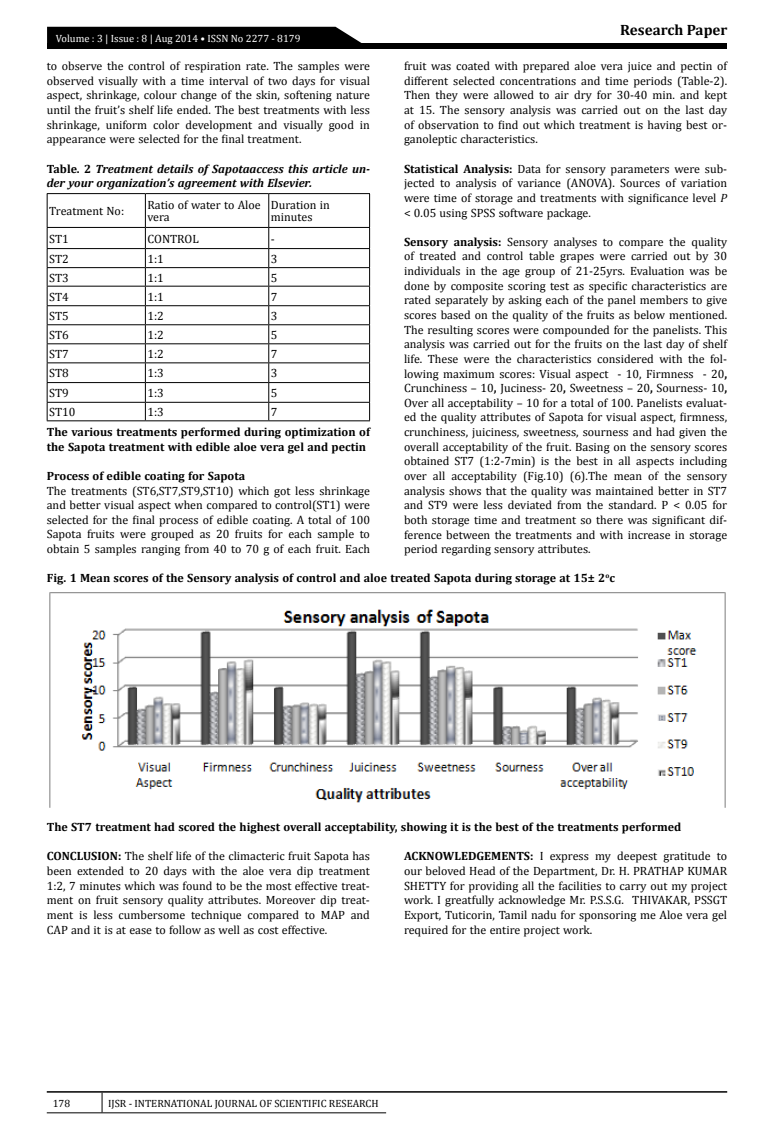
<style>
.page{position:relative;width:774px;height:1136px;background:#fff}
.page>*{position:absolute;margin:0;border:0;box-sizing:border-box;transform-origin:0 0}
.t1{font:700 15px "Cambria";color:#000}
.t2{font:12px/14.7px "Cambria";color:#000;text-align:justify}
.t3{font:700 12px/14.7px "Cambria";color:#000}
.t4{font:italic 700 12px/14.7px "Cambria";color:#000}
.t5{font:10.5px "Cambria";color:#000}
.t6{font:10.5px "Cambria";color:#fff}
.s1{font-style:normal}
.s2{font-weight:700}
.s3{font-style:italic}
</style>
<div class="page">
<hr style="left:47px;top:1090px;width:680px;height:2px;background:#000">
<svg style="left:102px;top:1092px;width:1px;height:20px"></svg>
<hr style="left:47px;top:1112px;width:55px;height:1px;background:#000">
<hr style="left:102px;top:1112px;width:284px;height:1px;background:#000">
<div style="left:47px;top:43px;width:680px;height:6px;background:#000"></div>
<div style="left:47px;top:27px;width:315px;height:16px;background:#000"></div>
<hr style="left:145px;top:194px;width:1px;height:33px;background:#000">
<hr style="left:268px;top:194px;width:1px;height:33px;background:#000">
<hr style="left:47px;top:227px;width:98px;height:1px;background:#000">
<hr style="left:145px;top:227px;width:124px;height:1px;background:#000">
<hr style="left:269px;top:227px;width:101px;height:1px;background:#000">
<hr style="left:47px;top:248px;width:98px;height:1px;background:#000">
<hr style="left:145px;top:248px;width:124px;height:1px;background:#000">
<hr style="left:269px;top:248px;width:101px;height:1px;background:#000">
<hr style="left:47px;top:267px;width:98px;height:1px;background:#000">
<hr style="left:145px;top:267px;width:124px;height:1px;background:#000">
<hr style="left:269px;top:267px;width:101px;height:1px;background:#000">
<hr style="left:47px;top:286px;width:98px;height:1px;background:#000">
<hr style="left:145px;top:286px;width:124px;height:1px;background:#000">
<hr style="left:269px;top:286px;width:101px;height:1px;background:#000">
<hr style="left:47px;top:305px;width:98px;height:1px;background:#000">
<hr style="left:145px;top:305px;width:124px;height:1px;background:#000">
<hr style="left:269px;top:305px;width:101px;height:1px;background:#000">
<hr style="left:47px;top:324px;width:98px;height:1px;background:#000">
<hr style="left:145px;top:324px;width:124px;height:1px;background:#000">
<hr style="left:269px;top:324px;width:101px;height:1px;background:#000">
<hr style="left:47px;top:343px;width:98px;height:1px;background:#000">
<hr style="left:145px;top:343px;width:124px;height:1px;background:#000">
<hr style="left:269px;top:343px;width:101px;height:1px;background:#000">
<hr style="left:47px;top:362px;width:98px;height:1px;background:#000">
<hr style="left:145px;top:362px;width:124px;height:1px;background:#000">
<hr style="left:269px;top:362px;width:101px;height:1px;background:#000">
<hr style="left:47px;top:382px;width:98px;height:1px;background:#000">
<hr style="left:145px;top:382px;width:124px;height:1px;background:#000">
<hr style="left:269px;top:382px;width:101px;height:1px;background:#000">
<hr style="left:47px;top:402px;width:98px;height:1px;background:#000">
<hr style="left:145px;top:402px;width:124px;height:1px;background:#000">
<svg style="left:145px;top:228px;width:1px;height:192px"></svg>
<hr style="left:269px;top:402px;width:101px;height:1px;background:#000">
<svg style="left:268px;top:228px;width:1px;height:192px"></svg>
<hr style="left:47px;top:193px;width:98px;height:1px;background:#000">
<hr style="left:47px;top:194px;width:1px;height:33px;background:#000">
<hr style="left:145px;top:193px;width:124px;height:1px;background:#000">
<hr style="left:269px;top:193px;width:101px;height:1px;background:#000">
<hr style="left:369px;top:194px;width:1px;height:33px;background:#000">
<svg style="left:47px;top:228px;width:1px;height:192px"></svg>
<svg style="left:369px;top:228px;width:1px;height:192px"></svg>
<hr style="left:47px;top:420px;width:98px;height:1px;background:#000">
<hr style="left:145px;top:420px;width:124px;height:1px;background:#000">
<hr style="left:269px;top:420px;width:101px;height:1px;background:#000">
<img style="left:49px;top:592px;width:677px;height:216px">
<p class="t6" style="left:56px;top:32px;width:246px">Volume : 3 | Issue : 8 | Aug 2014 • ISSN No 2277 - 8179</p>
<p class="t1" style="left:620px;top:20px;width:109px">Research Paper</p>
<p class="t2" style="left:47px;top:59px;width:325px">to observe the control of respiration rate. The samples were observed visually with a time interval of two days for visual aspect, shrinkage, colour change of the skin, softening nature until the fruit’s shelf life ended. The best treatments with less shrinkage, uniform color development and visually good in appearance were selected for the final treatment.</p>
<p class="t4" style="left:47px;top:161px;width:325px"><span class="s1">Table. 2</span> Treatment details of Sapotaaccess this article un&shy;der your organization’s agreement with Elsevier.</p>
<p class="t2" style="left:49px;top:204px;width:76px">Treatment No:</p>
<p class="t2" style="left:147px;top:199px;width:115px;line-height:12px">Ratio of water to Aloe vera</p>
<p class="t2" style="left:271px;top:199px;width:60px;line-height:12px">Duration in minutes</p>
<p class="t2" style="left:49px;top:231px;width:21px">ST1</p>
<p class="t2" style="left:147px;top:231px;width:53px">CONTROL</p>
<p class="t2" style="left:271px;top:231px;width:5px">-</p>
<p class="t2" style="left:49px;top:251px;width:21px">ST2</p>
<p class="t2" style="left:147px;top:251px;width:18px">1:1</p>
<p class="t2" style="left:271px;top:251px;width:8px">3</p>
<p class="t2" style="left:49px;top:270px;width:21px">ST3</p>
<p class="t2" style="left:147px;top:270px;width:18px">1:1</p>
<p class="t2" style="left:271px;top:270px;width:8px">5</p>
<p class="t2" style="left:49px;top:289px;width:21px">ST4</p>
<p class="t2" style="left:147px;top:289px;width:18px">1:1</p>
<p class="t2" style="left:271px;top:289px;width:8px">7</p>
<p class="t2" style="left:49px;top:308px;width:21px">ST5</p>
<p class="t2" style="left:147px;top:308px;width:18px">1:2</p>
<p class="t2" style="left:271px;top:308px;width:8px">3</p>
<p class="t2" style="left:49px;top:327px;width:21px">ST6</p>
<p class="t2" style="left:147px;top:327px;width:18px">1:2</p>
<p class="t2" style="left:271px;top:327px;width:8px">5</p>
<p class="t2" style="left:49px;top:346px;width:21px">ST7</p>
<p class="t2" style="left:147px;top:346px;width:18px">1:2</p>
<p class="t2" style="left:271px;top:346px;width:8px">7</p>
<p class="t2" style="left:49px;top:366px;width:21px">ST8</p>
<p class="t2" style="left:147px;top:366px;width:18px">1:3</p>
<p class="t2" style="left:271px;top:366px;width:8px">3</p>
<p class="t2" style="left:49px;top:385px;width:21px">ST9</p>
<p class="t2" style="left:147px;top:385px;width:18px">1:3</p>
<p class="t2" style="left:271px;top:385px;width:8px">5</p>
<p class="t2" style="left:49px;top:404px;width:28px">ST10</p>
<p class="t2" style="left:147px;top:404px;width:18px">1:3</p>
<p class="t2" style="left:271px;top:404px;width:8px">7</p>
<p class="t3" style="left:47px;top:424px;width:325px">The various treatments performed during optimization of the Sapota treatment with edible aloe vera gel and pectin</p>
<p class="t3" style="left:47px;top:468px;width:200px">Process of edible coating for Sapota</p>
<p class="t2" style="left:47px;top:483px;width:325px">The treatments (ST6,ST7,ST9,ST10) which got less shrinkage and better visual aspect when compared to control(ST1) were selected for the final process of edible coating. A total of 100<br>Sapota fruits were grouped as 20 fruits for each sample to obtain 5 samples ranging from 40 to 70 g of each fruit. Each</p>
<p class="t2" style="left:404px;top:59px;width:325px">fruit was coated with prepared aloe vera juice and pectin of different selected concentrations and time periods (Table-2).<br>Then they were allowed to air dry for 30-40 min. and kept at 15. The sensory analysis was carried out on the last day of observation to find out which treatment is having best or&shy;ganoleptic characteristics.</p>
<p class="t2" style="left:404px;top:161px;width:325px"><span class="s2">Statistical Analysis:</span> Data for sensory parameters were sub&shy;jected to analysis of variance (ANOVA). Sources of variation were time of storage and treatments with significance level <span class="s3">P </span>&lt; 0.05 using SPSS software package.</p>
<p class="t2" style="left:404px;top:234px;width:325px"><span class="s2">Sensory analysis:</span> Sensory analyses to compare the quality of treated and control table grapes were carried out by 30 individuals in the age group of 21-25yrs. Evaluation was be done by composite scoring test as specific characteristics are rated separately by asking each of the panel members to give scores based on the quality of the fruits as below mentioned.<br>The resulting scores were compounded for the panelists. This analysis was carried out for the fruits on the last day of shelf life. These were the characteristics considered with the fol&shy;lowing maximum scores: Visual aspect - 10, Firmness - 20<span class="s2">, </span>Crunchiness – 10<span class="s2">,</span> Juciness- 20<span class="s2">,</span> Sweetness – 20<span class="s2">,</span> Sourness- 10<span class="s2">, </span>Over all acceptability – 10 for a total of 100. Panelists evaluat&shy;ed the quality attributes of Sapota for visual aspect, firmness, crunchiness, juiciness, sweetness, sourness and had given the overall acceptability of the fruit. Basing on the sensory scores obtained ST7 (1:2-7min) is the best in all aspects including over all acceptability (Fig.10) (6).The mean of the sensory analysis shows that the quality was maintained better in ST7 and ST9 were less deviated from the standard. P &lt; 0.05 for both storage time and treatment so there was significant dif&shy;ference between the treatments and with increase in storage period regarding sensory attributes.</p>
<p class="t3" style="left:47px;top:570px;width:570px">Fig. 1 Mean scores of the Sensory analysis of control and aloe treated Sapota during storage at 15± 2<sup>o</sup>c</p>
<p class="t3" style="left:47px;top:819px;width:636px">The ST7 treatment had scored the highest overall acceptability, showing it is the best of the treatments performed</p>
<p class="t2" style="left:47px;top:848px;width:325px"><span class="s2">CONCLUSION:</span> The shelf life of the climacteric fruit Sapota has been extended to 20 days with the aloe vera dip treatment 1:2, 7 minutes which was found to be the most effective treat&shy;ment on fruit sensory quality attributes. Moreover dip treat&shy;ment is less cumbersome technique compared to MAP and CAP and it is at ease to follow as well as cost effective.</p>
<p class="t2" style="left:404px;top:848px;width:325px"><span class="s2">ACKNOWLEDGEMENTS:</span> I express my deepest gratitude to our beloved Head of the Department, Dr. H. PRATHAP KUMAR SHETTY for providing all the facilities to carry out my project work. I greatfully acknowledge Mr. P.S.S.G. THIVAKAR, PSSGT Export, Tuticorin, Tamil nadu for sponsoring me Aloe vera gel required for the entire project work.</p>
<p class="t5" style="left:53px;top:1096px;width:19px">178</p>
<p class="t5" style="left:108px;top:1096px;width:272px">IJSR - INTERNATIONAL JOURNAL OF SCIENTIFIC RESEARCH</p>
</div>
